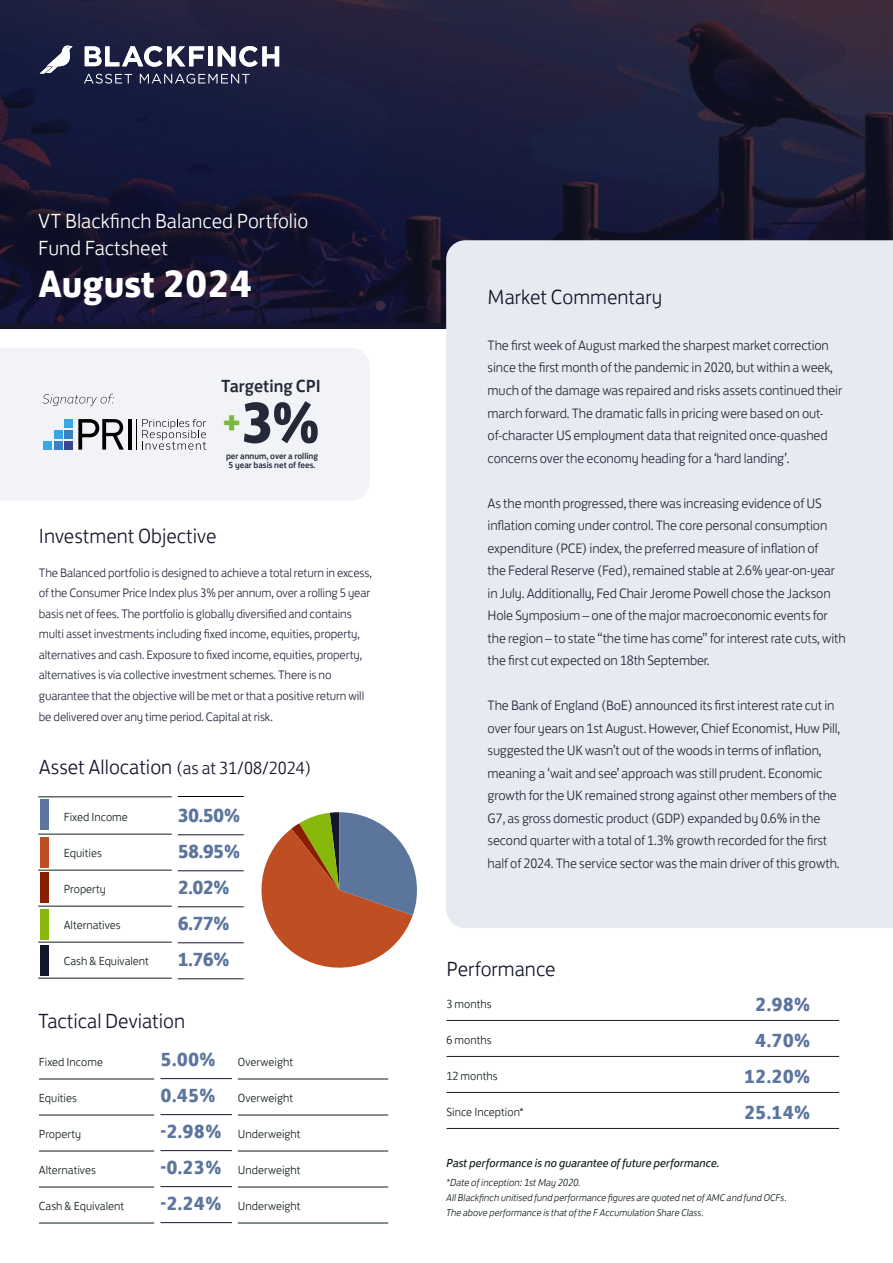
<style>
.page{position:relative;width:893px;height:1263px;background:#fff}
.page>*{position:absolute;margin:0;border:0;box-sizing:border-box;transform-origin:0 0}
.t1{font:700 58.5px "FS Jack";color:#24293a}
.t2{font:700 39px "FS Jack";color:#fff}
.t3{font:700 36px "FS Jack";color:#78b843}
.t4{font:300 21px "FS Jack";color:#14162b}
.t5{font:300 21px/27px "FS Jack";color:#fff}
.t6{font:700 19.5px/36px "FS Jack";color:#5c759d;text-align:center}
.t7{font:700 19.5px/36px "FS Jack";letter-spacing:-.04em;color:#5c759d}
.t8{font:300 18px "FS Jack";color:#14162b}
.t9{font:500 18px "FS Jack";color:#24293a}
.t10{font:300 13.95px/22.5px "FS Jack";letter-spacing:-.01em;color:#24293a}
.t11{font:300 12.6px/20.5px "FS Jack";letter-spacing:-.01em;color:#24293a}
.t12{font:300 12px "FS Jack";color:#122018}
.t13{font:italic 12px "FS Jack";letter-spacing:-.01em;color:#122018}
.t14{font:italic 300 10.5px "FS Jack";letter-spacing:-.01em;color:#122018}
.t15{font:italic 300 10.2px/15px "FS Jack";letter-spacing:-.01em;color:#122018}
.t16{font:500 9px "FS Jack";color:#24293a}
.s1{font-size:21px}
</style>
<div class="page">
<svg style="left:261px;top:812px;width:156px;height:156px"></svg>
<svg style="left:0;top:0;width:893px;height:328px;fill:#191b3c"></svg>
<svg style="left:85px;top:46px;width:119px;height:21px"></svg>
<div style="left:208px;top:46px;width:5px;height:20px;background:#fff"></div>
<svg style="left:218px;top:46px;width:61px;height:21px"></svg>
<svg style="left:40px;top:46px;width:33px;height:28px"></svg>
<svg style="left:84px;top:74px;width:48px;height:10px"></svg>
<svg style="left:140px;top:74px;width:110px;height:10px"></svg>
<div style="left:0;top:348px;width:370px;height:152px;background:#f1f3f6"></div>
<hr style="left:446px;top:1020px;width:393px;height:1px;background:#122018">
<hr style="left:446px;top:1056px;width:393px;height:1px;background:#122018">
<hr style="left:446px;top:1092px;width:393px;height:1px;background:#122018">
<hr style="left:446px;top:1128px;width:393px;height:1px;background:#122018">
<hr style="left:38px;top:796px;width:134px;height:1px;background:#122018">
<hr style="left:38px;top:834px;width:134px;height:1px;background:#122018">
<hr style="left:38px;top:870px;width:134px;height:1px;background:#122018">
<hr style="left:38px;top:906px;width:134px;height:1px;background:#122018">
<hr style="left:38px;top:942px;width:134px;height:1px;background:#122018">
<hr style="left:38px;top:978px;width:134px;height:1px;background:#122018">
<hr style="left:178px;top:834px;width:66px;height:1px;background:#14162b">
<hr style="left:178px;top:870px;width:66px;height:1px;background:#14162b">
<hr style="left:178px;top:906px;width:66px;height:1px;background:#14162b">
<hr style="left:178px;top:942px;width:66px;height:1px;background:#14162b">
<hr style="left:178px;top:978px;width:66px;height:1px;background:#14162b">
<hr style="left:161px;top:1078px;width:71px;height:1px;background:#14162b">
<hr style="left:161px;top:1114px;width:71px;height:1px;background:#14162b">
<hr style="left:161px;top:1150px;width:71px;height:1px;background:#14162b">
<hr style="left:161px;top:1186px;width:71px;height:1px;background:#14162b">
<hr style="left:161px;top:1222px;width:71px;height:1px;background:#14162b">
<hr style="left:238px;top:1079px;width:150px;height:1px;background:#122018">
<hr style="left:238px;top:1115px;width:150px;height:1px;background:#122018">
<hr style="left:238px;top:1151px;width:150px;height:1px;background:#122018">
<hr style="left:238px;top:1187px;width:150px;height:1px;background:#122018">
<hr style="left:238px;top:1223px;width:150px;height:1px;background:#122018">
<div style="left:41px;top:837px;width:8px;height:30px;background:#bf4e22"></div>
<div style="left:41px;top:872px;width:8px;height:31px;background:#891e00"></div>
<div style="left:41px;top:909px;width:8px;height:30px;background:#88b80c"></div>
<div style="left:41px;top:945px;width:8px;height:30px;background:#14162b"></div>
<div style="left:41px;top:800px;width:8px;height:30px;background:#5c759d"></div>
<hr style="left:178px;top:796px;width:66px;height:1px;background:#000">
<hr style="left:39px;top:1079px;width:115px;height:1px;background:#122018">
<hr style="left:39px;top:1115px;width:115px;height:1px;background:#122018">
<hr style="left:39px;top:1151px;width:115px;height:1px;background:#122018">
<hr style="left:39px;top:1187px;width:115px;height:1px;background:#122018">
<hr style="left:39px;top:1223px;width:115px;height:1px;background:#122018">
<div style="left:65px;top:419px;width:8px;height:9px;background:#36a7e9"></div>
<div style="left:65px;top:430px;width:8px;height:9px;background:#3a80c4"></div>
<div style="left:65px;top:441px;width:8px;height:9px;background:#3a4592"></div>
<div style="left:54px;top:430px;width:8px;height:9px;background:#36a7e9"></div>
<div style="left:54px;top:441px;width:8px;height:9px;background:#3a80c4"></div>
<div style="left:43px;top:441px;width:8px;height:9px;background:#36a7e9"></div>
<svg style="left:78px;top:419px;width:46px;height:31px"></svg>
<hr style="left:128px;top:419px;width:3px;height:31px;background:#000">
<hr style="left:137px;top:419px;width:1px;height:31px;background:#000">
<svg style="left:142px;top:419px;width:64px;height:31px"></svg>
<svg style="left:43px;top:394px;width:71px;height:12px"></svg>
<div style="left:446px;top:240px;width:447px;height:688px;background:#e7eaf0"></div>
<h3 class="t5" style="left:38px;top:205px;width:272px">VT Blackfinch Balanced Portfolio<br>Fund Factsheet</h3>
<h2 class="t2" style="left:38px;top:250px;width:215px">August 2024</h2>
<p class="t9" style="left:221px;top:371px;width:101px">Targeting CPI</p>
<h3 class="t3" style="left:222px;top:389px;width:22px">+</h3>
<p class="t16" style="left:226px;top:449px;width:93px">per annum, over a rolling</p>
<h1 class="t1" style="left:241px;top:373px;width:81px">3%</h1>
<p class="t16" style="left:229px;top:458px;width:89px">5 year basis net of fees.</p>
<h3 class="t4" style="left:39px;top:519px;width:179px">Investment Objective</h3>
<p class="t11" style="left:39px;top:561px;width:334px">The Balanced portfolio is designed to achieve a total return in excess, of the Consumer Price Index plus 3% per annum, over a rolling 5 year basis net of fees. The portfolio is globally diversified and contains multi asset investments including fixed income, equities, property, alternatives and cash. Exposure to fixed income, equities, property, alternatives is via collective investment schemes. There is no guarantee that the objective will be met or that a positive return will be delivered over any time period. Capital at risk.</p>
<p class="t8" style="left:39px;top:754px;width:274px"><span class="s1">Asset Allocation</span> (as at 31/08/2024)</p>
<p class="t12" style="left:64px;top:807px;width:66px">Fixed Income</p>
<p class="t12" style="left:64px;top:843px;width:40px">Equities</p>
<p class="t12" style="left:64px;top:879px;width:44px">Property</p>
<p class="t12" style="left:64px;top:915px;width:58px">Alternatives</p>
<p class="t12" style="left:64px;top:951px;width:87px">Cash &amp; Equivalent</p>
<h3 class="t7" style="left:178px;top:796px;width:64px">30.50%<br>58.95%<br>2.02%<br>6.77%<br>1.76%</h3>
<h3 class="t4" style="left:38px;top:1004px;width:148px">Tactical Deviation</h3>
<p class="t12" style="left:39px;top:1052px;width:66px">Fixed Income</p>
<p class="t12" style="left:39px;top:1088px;width:40px">Equities</p>
<p class="t12" style="left:39px;top:1124px;width:44px">Property</p>
<p class="t12" style="left:39px;top:1160px;width:58px">Alternatives</p>
<p class="t12" style="left:39px;top:1196px;width:87px">Cash &amp; Equivalent</p>
<h3 class="t6" style="left:161px;top:1039px;width:63px;text-align:left">5.00%<br>0.45% -2.98% -0.23% -2.24%</h3>
<p class="t12" style="left:238px;top:1052px;width:57px">Overweight</p>
<p class="t12" style="left:238px;top:1088px;width:57px">Overweight</p>
<p class="t12" style="left:238px;top:1124px;width:64px">Underweight</p>
<p class="t12" style="left:238px;top:1160px;width:64px">Underweight</p>
<p class="t12" style="left:238px;top:1196px;width:64px">Underweight</p>
<h3 class="t4" style="left:488px;top:280px;width:176px">Market Commentary</h3>
<p class="t10" style="left:488px;top:333px;width:356px">The first week of August marked the sharpest market correction since the first month of the pandemic in 2020, but within a week, much of the damage was repaired and risks assets continued their march forward. The dramatic falls in pricing were based on out&shy;of-character US employment data that reignited once-quashed concerns over the economy heading for a ‘hard landing’.</p>
<p class="t10" style="left:488px;top:490px;width:360px">As the month progressed, there was increasing evidence of US inflation coming under control. The core personal consumption expenditure (PCE) index, the preferred measure of inflation of<br>the Federal Reserve (Fed), remained stable at 2.6% year-on-year in July. Additionally, Fed Chair Jerome Powell chose the Jackson Hole Symposium – one of the major macroeconomic events for the region – to state “the time has come” for interest rate cuts, with the first cut expected on 18th September.</p>
<p class="t10" style="left:488px;top:693px;width:354px">The Bank of England (BoE) announced its first interest rate cut in over four years on 1st August. However, Chief Economist, Huw Pill, suggested the UK wasn’t out of the woods in terms of inflation, meaning a ‘wait and see’ approach was still prudent. Economic growth for the UK remained strong against other members of the G7, as gross domestic product (GDP) expanded by 0.6% in the second quarter with a total of 1.3% growth recorded for the first half of 2024. The service sector was the main driver of this growth.</p>
<h3 class="t4" style="left:446px;top:952px;width:111px">Performance</h3>
<p class="t12" style="left:446px;top:994px;width:47px">3 months</p>
<p class="t12" style="left:446px;top:1030px;width:47px">6 months</p>
<p class="t12" style="left:446px;top:1066px;width:53px">12 months</p>
<p class="t12" style="left:446px;top:1102px;width:79px">Since Inception*</p>
<h3 class="t6" style="left:744px;top:984px;width:68px">2.98%<br>4.70%<br>12.20%<br>25.14%</h3>
<p class="t13" style="left:446px;top:1153px;width:275px">Past performance is no guarantee of future performance.</p>
<p class="t14" style="left:446px;top:1174px;width:136px">*Date of inception: 1st May 2020.</p>
<p class="t15" style="left:446px;top:1189px;width:342px">All Blackfinch unitised fund performance figures are quoted net of AMC and fund OCFs.<br>The above performance is that of the F Accumulation Share Class.</p>
</div>
